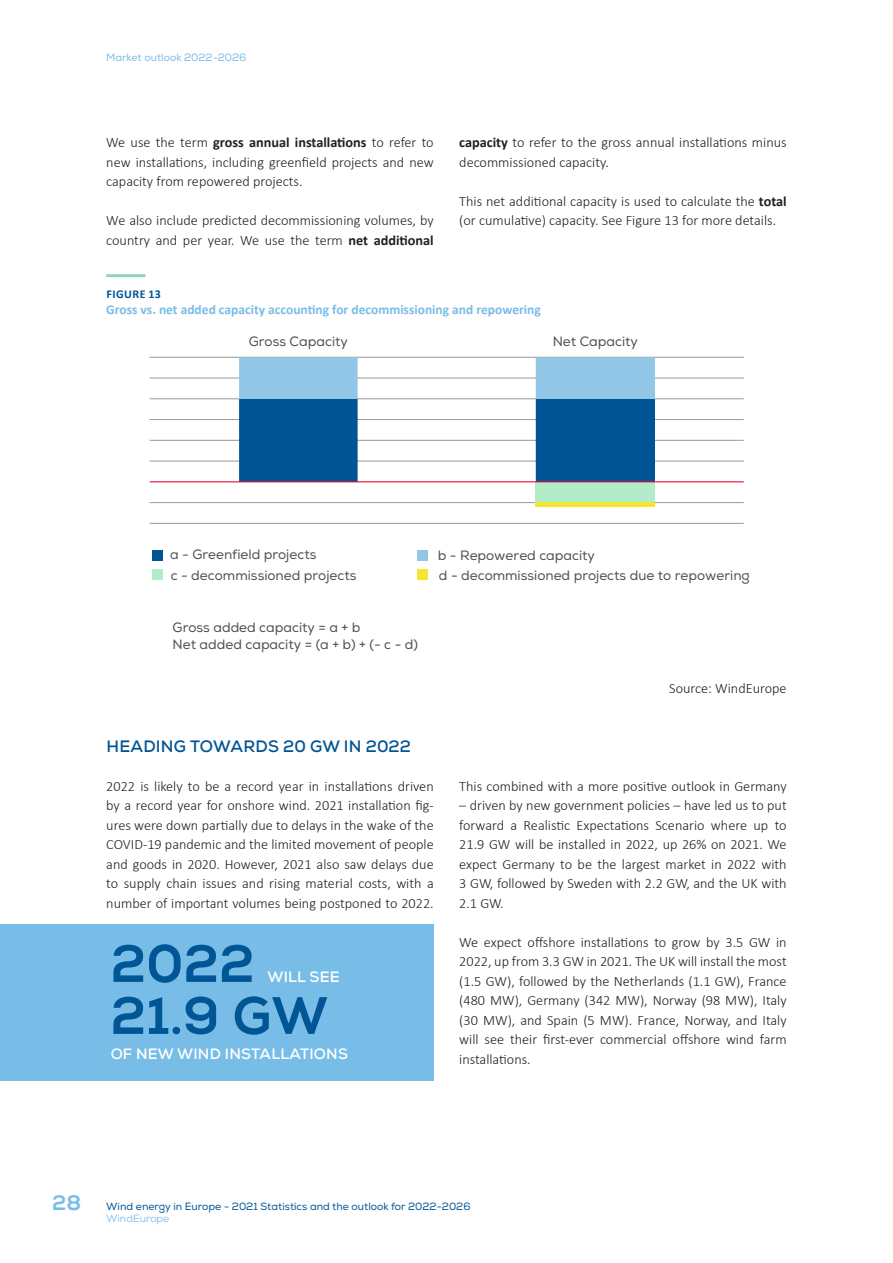
<style>
.page{position:relative;width:893px;height:1263px;background:#fff}
.page>*{position:absolute;margin:0;border:0;box-sizing:border-box;transform-origin:0 0}
.t1{font:52.5px "Nexa X Bold";color:#005595}
.WE_-_header_title{font:700 16.5px "Nexa";letter-spacing:.015em;color:#005595}
.t2{font:700 15px "Nexa";letter-spacing:.015em;color:#fff}
.WE_-_Body_text_norma{font:300 14.25px/19.5px "Calibri";color:#231f20;text-align:justify}
.t3{font:13.5px/17px "Nexa";color:#50504f}
.WE_-_Figure_descript{font:700 13.5px "Calibri";color:#78bde8}
.WE_-_Figure_number{font:700 12px "Calibri";letter-spacing:.04em;color:#005595}
.t4{font:10.5px/12.6px "Nexa";color:#005595}
.t5{font:10.5px "Nexa";color:#78bde8}
.s1{font-weight:700}
.s2{font-family:"Nexa X Bold";font-size:21px;color:#78bde8}
.s3{color:#78bde8}
</style>
<div class="page">
<hr style="left:106px;top:274px;width:39px;height:3px;background:#96d2b5">
<div style="left:152px;top:550px;width:11px;height:11px;background:#005595"></div>
<div style="left:152px;top:569px;width:11px;height:11px;background:#b3ecc8"></div>
<div style="left:417px;top:550px;width:11px;height:11px;background:#91c6e7"></div>
<div style="left:417px;top:569px;width:11px;height:11px;background:#f2e631"></div>
<hr style="left:150px;top:523px;width:594px;height:1px;background:#989898">
<hr style="left:150px;top:502px;width:594px;height:1px;background:#989898">
<hr style="left:150px;top:461px;width:594px;height:1px;background:#989898">
<hr style="left:150px;top:440px;width:594px;height:1px;background:#989898">
<hr style="left:150px;top:419px;width:594px;height:1px;background:#989898">
<hr style="left:150px;top:398px;width:594px;height:1px;background:#989898">
<hr style="left:150px;top:378px;width:594px;height:1px;background:#989898">
<hr style="left:150px;top:357px;width:594px;height:1px;background:#989898">
<svg style="left:239px;top:357px;width:416px;height:124px"></svg>
<div style="left:536px;top:482px;width:119px;height:21px;background:#b3ecc8"></div>
<hr style="left:536px;top:503px;width:119px;height:4px;background:#f2e631">
<hr style="left:150px;top:481px;width:594px;height:1px;background:#e40d37">
<div style="left:0;top:924px;width:434px;height:157px;background:#78bde8"></div>
<p class="t5" style="left:106px;top:51px;width:142px">Market outlook 2022-2026</p>
<p class="WE_-_Body_text_norma" style="left:106px;top:132px;width:329px">We use the term <span class="s1">gross annual installations</span> to refer to new installations, including greenfield projects and new capacity from repowered projects.</p>
<p class="WE_-_Body_text_norma" style="left:106px;top:210px;width:329px">We also include predicted decommissioning volumes, by country and per year. We use the term <span class="s1">net additional</span></p>
<p class="WE_-_Body_text_norma" style="left:459px;top:132px;width:329px"><span class="s1">capacity</span> to refer to the gross annual installations minus decommissioned capacity.</p>
<p class="WE_-_Body_text_norma" style="left:459px;top:190px;width:329px">This net additional capacity is used to calculate the <span class="s1">total </span>(or cumulative) capacity. See Figure 13 for more details.</p>
<p class="WE_-_Figure_number" style="left:107px;top:286px;width:56px">FIGURE 13</p>
<p class="WE_-_Figure_descript" style="left:106px;top:301px;width:436px">Gross vs. net added capacity accounting for decommissioning and repowering</p>
<p class="t3" style="left:249px;top:333px;width:101px">Gross Capacity</p>
<p class="t3" style="left:553px;top:333px;width:87px">Net Capacity</p>
<p class="t3" style="left:170px;top:547px;width:148px">a - Greenfield projects</p>
<p class="t3" style="left:171px;top:567px;width:187px">c - decommissioned projects</p>
<p class="t3" style="left:173px;top:619px;width:247px">Gross added capacity = a + b<br>Net added capacity = (a + b) + (- c - d)</p>
<p class="t3" style="left:438px;top:547px;width:159px">b - Repowered capacity</p>
<p class="t3" style="left:439px;top:567px;width:312px">d - decommissioned projects due to repowering</p>
<p class="WE_-_Body_text_norma" style="left:669px;top:678px;width:119px">Source: WindEurope</p>
<p class="WE_-_header_title" style="left:106px;top:735px;width:306px">HEADING TOWARDS 20 GW IN 2022</p>
<p class="WE_-_Body_text_norma" style="left:106px;top:775px;width:329px">2022 is likely to be a record year in installations driven by a record year for onshore wind. 2021 installation fig&shy;ures were down partially due to delays in the wake of the COVID-19 pandemic and the limited movement of people and goods in 2020. However, 2021 also saw delays due to supply chain issues and rising material costs, with a number of important volumes being postponed to 2022.</p>
<p class="WE_-_Body_text_norma" style="left:459px;top:775px;width:329px">This combined with a more positive outlook in Germany</p>
<p class="WE_-_Body_text_norma" style="left:459px;top:795px;width:329px">– driven by new government policies – have led us to put forward a Realistic Expectations Scenario where up to 21.9 GW will be installed in 2022, up 26% on 2021. We expect Germany to be the largest market in 2022 with 3 GW, followed by Sweden with 2.2 GW, and the UK with 2.1 GW.</p>
<p class="WE_-_Body_text_norma" style="left:459px;top:931px;width:329px">We expect offshore installations to grow by 3.5 GW in 2022, up from 3.3 GW in 2021. The UK will install the most (1.5 GW), followed by the Netherlands (1.1 GW), France (480 MW), Germany (342 MW), Norway (98 MW), Italy (30 MW), and Spain (5 MW). France, Norway, and Italy will see their first-ever commercial offshore wind farm installations.</p>
<p class="t1" style="left:111px;top:931px;width:146px">2022</p>
<p class="t2" style="left:267px;top:967px;width:74px">WILL SEE</p>
<p class="t1" style="left:111px;top:983px;width:219px">21.9 GW</p>
<p class="t2" style="left:111px;top:1044px;width:239px">OF NEW WIND INSTALLATIONS</p>
<p class="t4" style="left:106px;top:1200px;width:366px;text-indent:-54px"><span class="s2">28</span> Wind energy in Europe - 2021 Statistics and the outlook for 2022-2026<br><span class="s3">WindEurope</span></p>
</div>
